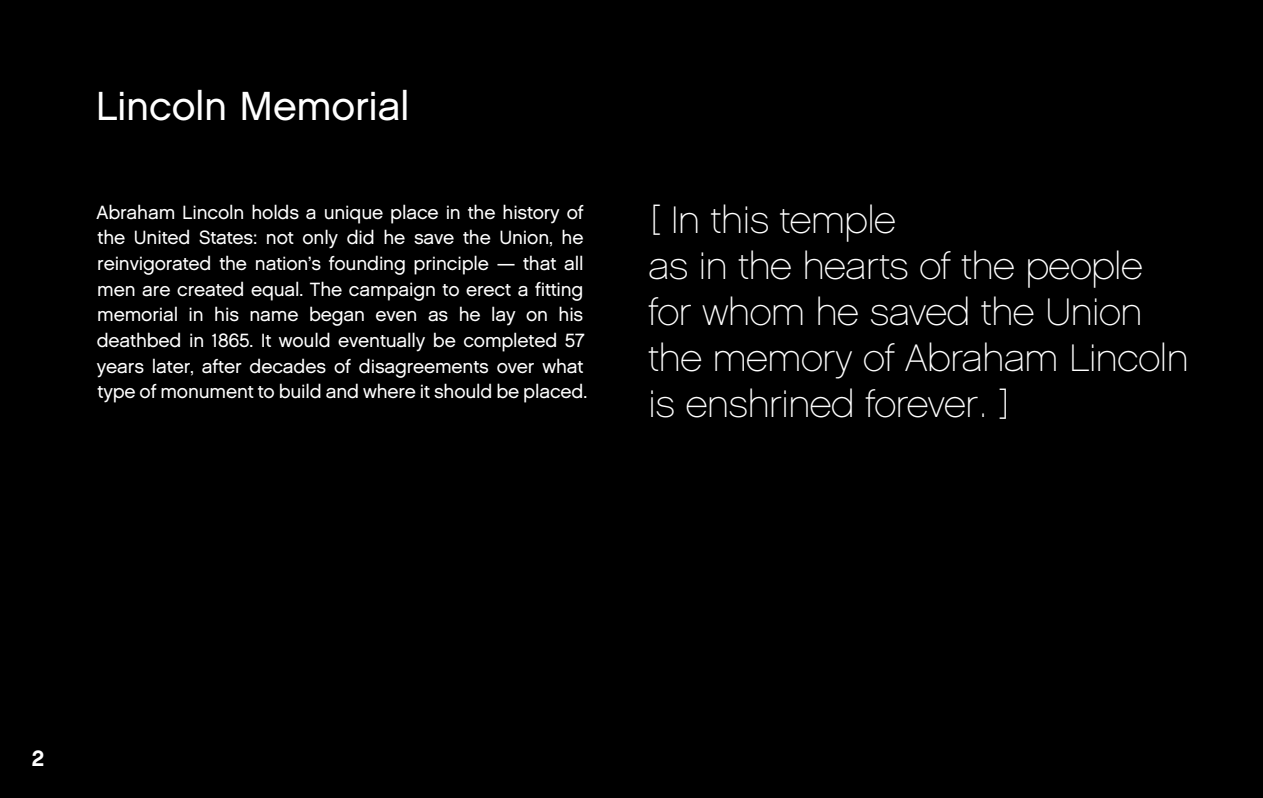
<style>
.page{position:relative;width:1263px;height:798px;background:#fff}
.page>*{position:absolute;margin:0;border:0;box-sizing:border-box;transform-origin:0 0}
.t1{font:40.5px "LEGO Chalet 60";letter-spacing:-.005em;color:#fff}
.t2{font:300 38.25px/45.9px "LEGO Chalet 60";letter-spacing:-.01em;color:#fff}
.t3{font:700 22.5px "LEGO Chalet 60";color:#fff}
.t4{font:19.12px/25.7px "LEGO Chalet 60";letter-spacing:-.01em;color:#fff}
</style>
<div class="page">
<div style="left:0;top:0;width:1263px;height:797px;background:#000"></div>
<h1 class="t1" style="left:96px;top:81px;width:316px">Lincoln Memorial</h1>
<p class="t4" style="left:97px;top:199px;width:492px">Abraham Lincoln holds a unique place in the history of the United States: not only did he save the Union, he reinvigorated the nation’s founding principle — that all men are created equal. The campaign to erect a fitting memorial in his name began even as he lay on his deathbed in 1865. It would eventually be completed 57 years later, after decades of disagreements over what type of monument to build and where it should be placed.</p>
<h2 class="t2" style="left:648px;top:197px;width:542px">[ In this temple<br>as in the hearts of the people for whom he saved the Union the memory of Abraham Lincoln is enshrined forever. ]</h2>
<p class="t3" style="left:32px;top:743px;width:14px">2</p>
</div>
